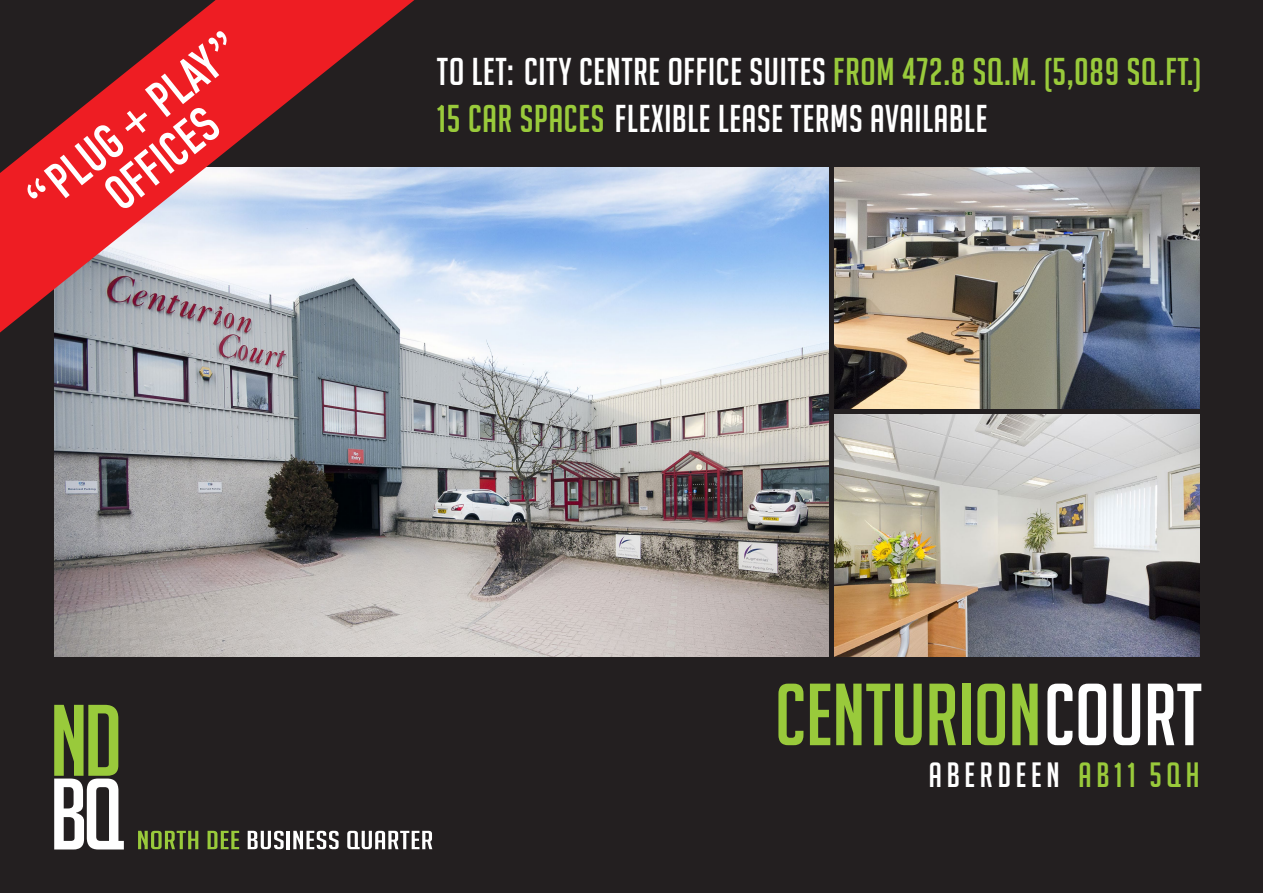
<style>
.page{position:relative;width:1263px;height:893px;background:#231f20}
.page>*{position:absolute;margin:0;border:0;box-sizing:border-box;transform-origin:0 0}
.t1{font:85.8px "Big Noodle Titling";color:#99ca3b}
.t2{font:700 49.5px/46.7px "DIN Condensed";color:#fff;text-align:center}
.t3{font:37.8px/46.2px "Big Noodle Titling";letter-spacing:.02em;color:#fff}
.t4{font:34.2px "Big Noodle Titling";letter-spacing:.14em;color:#fff}
.s1{font-family:"Source Sans Pro";font-weight:600}
.s2{color:#99ca3b}
.s3{color:#fff}
</style>
<div class="page">
<img style="left:54px;top:168px;width:774px;height:489px">
<img style="left:834px;top:168px;width:365px;height:240px">
<img style="left:834px;top:414px;width:365px;height:243px">
<svg style="left:54px;top:705px;width:70px;height:144px"></svg>
<svg style="left:138px;top:831px;width:60px;height:18px"></svg>
<svg style="left:208px;top:831px;width:31px;height:18px"></svg>
<svg style="left:248px;top:831px;width:36px;height:18px"></svg>
<hr style="left:287px;top:831px;width:3px;height:18px;background:#fff">
<svg style="left:293px;top:831px;width:46px;height:18px"></svg>
<svg style="left:347px;top:831px;width:85px;height:18px"></svg>
<svg style="left:0;top:0;width:414px;height:333px"></svg>
<h2 class="t2" style="left:18px;top:185px;width:260px;rotate:-39deg"><span class="s1">“</span>PLUG + PLAY<span class="s1">”<br></span>OFFICES</h2>
<p class="t3" style="left:437px;top:49px;width:766px">TO LET: CITY CENTRE OFFICE SUITES <span class="s2">FROM 472.8 SQ.M. (5,089 SQ.FT.)<br>15 CAR SPACES</span> FLEXIBLE LEASE TERMS AVAILABLE</p>
<h1 class="t1" style="left:775px;top:668px;width:429px">CENTURION<span class="s3">COURT</span></h1>
<p class="t4" style="left:929px;top:756px;width:272px">ABERDEEN <span class="s2">AB11 5QH</span></p>
</div>
